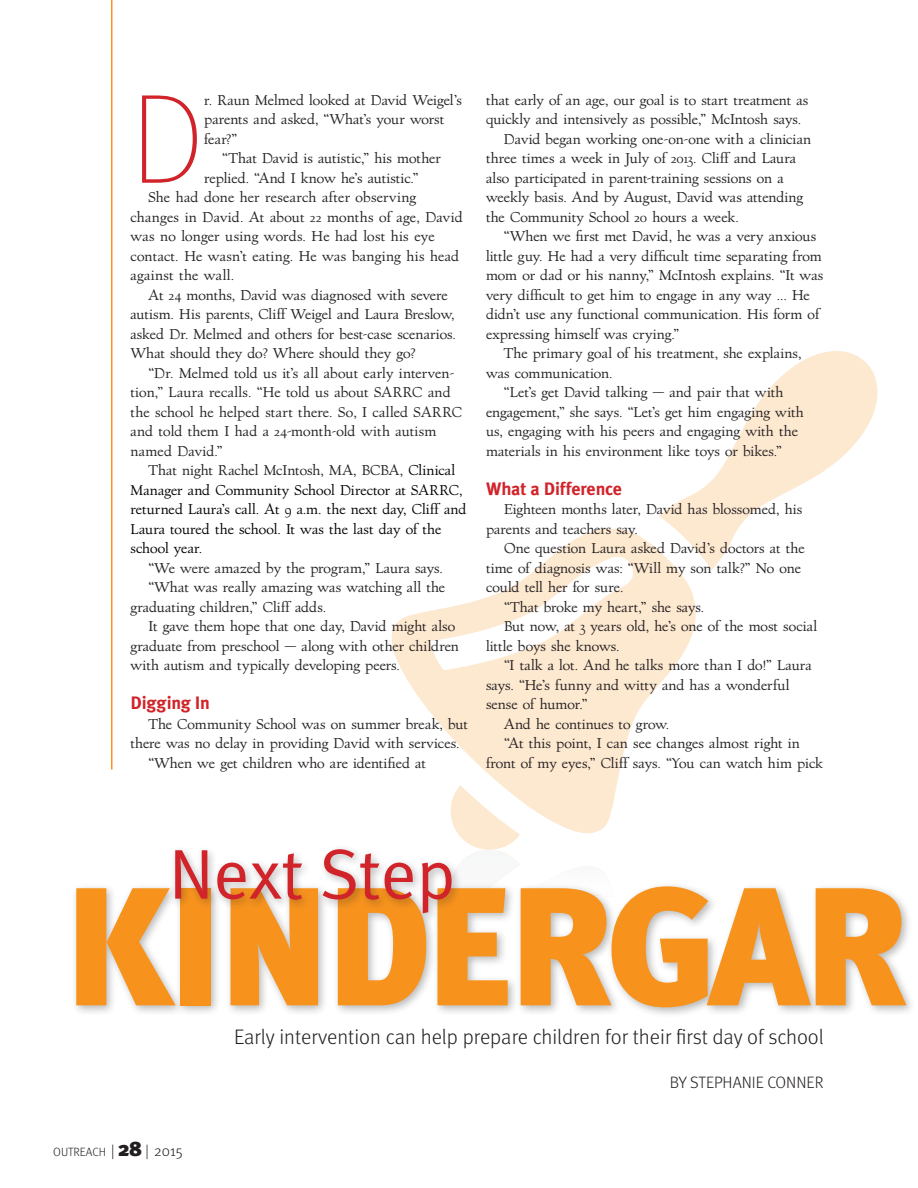
<style>
.page{position:relative;width:918px;height:1188px;background:#fff}
.page>*{position:absolute;margin:0;border:0;box-sizing:border-box;transform-origin:0 0}
.t1{font:900 168px "Meta Plus";letter-spacing:-.04em;color:#f7931d}
.t2{font:100 127.2px "Meta";color:#d1232a}
.t3{font:70.5px "Meta Plus Normal";color:#d1232a}
.t4{font:300 21px "Meta";color:#231f20}
.t5{font:700 18px "Meta Plus";letter-spacing:-.01em;color:#d1232a}
.t6{font:300 16.5px "Meta";color:#231f20}
.t7{font:13.5px/19.5px "Village";letter-spacing:.005em;color:#231f20}
.t8{font:13.5px "Village";letter-spacing:.01em;color:#000}
.t9{font:13.5px "Village";letter-spacing:.025em;color:#231f20}
.t10{font:300 12px "Meta";color:#231f20}
.s1{color:#000}
.s2{font-size:15px}
.s3{font-family:"Meta Plus";font-weight:900;font-size:21px}
</style>
<div class="page">
<svg style="left:549px;top:866px;width:60px;height:14px"></svg>
<svg style="left:659px;top:351px;width:219px;height:219px"></svg>
<svg style="left:458px;top:834px;width:62px;height:47px"></svg>
<svg style="left:392px;top:525px;width:305px;height:309px;fill:#fde8d0"></svg>
<div style="left:71px;top:881px;width:847px;height:137px;background:#231f20;opacity:.32"></div>
<div style="left:170px;top:844px;width:292px;height:80px;background:#231f20;opacity:.32"></div>
<hr style="left:111px;top:0;width:1px;height:770px;background:#f7931d">
<h2 class="t2" style="left:130px;top:66px;width:75px">D</h2>
<p class="t7" style="left:204px;top:91px;width:259px">r. Raun Melmed looked at David Weigel’s</p>
<p class="t7" style="left:204px;top:110px;width:241px">parents and asked, “What’s your worst</p>
<p class="t7" style="left:204px;top:130px;width:34px">fear?”</p>
<p class="t7" style="left:222px;top:149px;width:220px">“That David is autistic,” his mother</p>
<p class="t7" style="left:204px;top:168px;width:216px">replied. “And I know he’s autistic.”</p>
<p class="t7" style="left:148px;top:188px;width:269px">She had done her research after observing</p>
<p class="t7" style="left:130px;top:207px;width:334px">changes in David. At about 22 months of age, David</p>
<p class="t7" style="left:130px;top:227px;width:306px">was no longer using words. He had lost his eye</p>
<p class="t7" style="left:130px;top:246px;width:330px">contact. He wasn’t eating. He was banging his head</p>
<p class="t9" style="left:130px;top:267px;width:105px">against the wall.</p>
<p class="t7" style="left:148px;top:285px;width:301px">At 24 months, David was diagnosed with severe</p>
<p class="t7" style="left:130px;top:305px;width:326px">autism. His parents, Cliff Weigel and Laura Breslow,</p>
<p class="t7" style="left:130px;top:324px;width:327px">asked Dr. Melmed and others for best-case scenarios.</p>
<p class="t7" style="left:130px;top:344px;width:286px">What should they do? Where should they go?</p>
<p class="t7" style="left:148px;top:363px;width:307px">“Dr. Melmed told us it’s all about early interven-</p>
<p class="t7" style="left:130px;top:383px;width:322px">tion,” Laura recalls. “He told us about SARRC and</p>
<p class="t7" style="left:130px;top:402px;width:333px">the school he helped start there. So, I called SARRC</p>
<p class="t7" style="left:130px;top:422px;width:307px">and told them I had a 24-month-old with autism</p>
<p class="t7" style="left:130px;top:441px;width:94px">named David.”</p>
<p class="t7" style="left:148px;top:461px;width:308px">That night Rachel McIntosh, MA, BCBA, <span class="s1">Clinical</span></p>
<p class="t8" style="left:130px;top:482px;width:334px">Manager and Community School Director at SARRC,</p>
<p class="t8" style="left:130px;top:501px;width:337px">returned Laura’s call. At 9 a.m. the next day, Cliff and</p>
<p class="t8" style="left:130px;top:521px;width:312px">Laura toured the school. It was the last day of the</p>
<p class="t8" style="left:130px;top:540px;width:73px">school year.</p>
<p class="t7" style="left:148px;top:558px;width:296px">“We were amazed by the program,” Laura says.</p>
<p class="t7" style="left:148px;top:578px;width:298px">“What was really amazing was watching all the</p>
<p class="t7" style="left:130px;top:597px;width:197px">graduating children,” Cliff adds.</p>
<p class="t7" style="left:148px;top:617px;width:308px">It gave them hope that one day, David might also</p>
<p class="t7" style="left:130px;top:636px;width:330px">graduate from preschool — along with other children</p>
<p class="t7" style="left:130px;top:656px;width:271px">with autism and typically developing peers.</p>
<h3 class="t5" style="left:130px;top:693px;width:81px">Digging In</h3>
<p class="t7" style="left:148px;top:715px;width:321px">The Community School was on summer break, but</p>
<p class="t7" style="left:131px;top:734px;width:331px">there was no delay in providing David with services.</p>
<p class="t7" style="left:148px;top:754px;width:279px">“When we get children who are identified at</p>
<p class="t7" style="left:486px;top:91px;width:324px">that early of an age, our goal is to start treatment as</p>
<p class="t7" style="left:486px;top:110px;width:317px">quickly and intensively as possible,” McIntosh says.</p>
<p class="t7" style="left:504px;top:130px;width:309px">David began working one-on-one with a clinician</p>
<p class="t7" style="left:486px;top:149px;width:312px">three times a week in July of 2013. Cliff and Laura</p>
<p class="t7" style="left:486px;top:168px;width:299px">also participated in parent-training sessions on a</p>
<p class="t7" style="left:486px;top:188px;width:319px">weekly basis. And by August, David was attending</p>
<p class="t7" style="left:486px;top:207px;width:254px">the Community School 20 hours a week.</p>
<p class="t7" style="left:504px;top:227px;width:314px">“When we first met David, he was a very anxious</p>
<p class="t7" style="left:486px;top:246px;width:337px">little guy. He had a very difficult time separating from</p>
<p class="t7" style="left:486px;top:266px;width:339px">mom or dad or his nanny,” McIntosh explains. “It was</p>
<p class="t7" style="left:486px;top:285px;width:325px">very difficult to get him to engage in any way … He</p>
<p class="t7" style="left:486px;top:305px;width:335px">didn’t use any functional communication. His form of</p>
<p class="t7" style="left:486px;top:324px;width:195px">expressing himself was crying.”</p>
<p class="t7" style="left:504px;top:344px;width:299px">The primary goal of his treatment, she explains,</p>
<p class="t7" style="left:486px;top:363px;width:128px">was communication.</p>
<p class="t7" style="left:504px;top:383px;width:281px">“Let’s get David talking — and pair that with</p>
<p class="t7" style="left:486px;top:402px;width:319px">engagement,” she says. “Let’s get him engaging with</p>
<p class="t7" style="left:486px;top:422px;width:313px">us, engaging with his peers and engaging with the</p>
<p class="t7" style="left:486px;top:441px;width:298px">materials in his environment like toys or bikes.”</p>
<h3 class="t5" style="left:486px;top:478px;width:138px">What a Difference</h3>
<p class="t7" style="left:486px;top:500px;width:318px;text-indent:18px">Eighteen months later, David has blossomed, his parents and teachers say.</p>
<p class="t7" style="left:504px;top:539px;width:302px">One question Laura asked David’s doctors at the</p>
<p class="t7" style="left:486px;top:559px;width:317px">time of diagnosis was: “Will my son talk?” No one</p>
<p class="t7" style="left:486px;top:578px;width:139px">could tell her for sure.</p>
<p class="t7" style="left:504px;top:597px;width:202px">“That broke my heart,” she says.</p>
<p class="t7" style="left:504px;top:617px;width:315px">But now, at 3 years old, he’s one of the most social</p>
<p class="t7" style="left:486px;top:636px;width:135px">little boys she knows.</p>
<p class="t7" style="left:504px;top:656px;width:309px">“I talk a lot. And he talks more than I do!” Laura</p>
<p class="t7" style="left:486px;top:675px;width:305px">says. “He’s funny and witty and has a wonderful</p>
<p class="t7" style="left:486px;top:695px;width:103px">sense of humor.”</p>
<p class="t7" style="left:504px;top:714px;width:167px">And he continues to grow.</p>
<p class="t7" style="left:504px;top:734px;width:298px">“At this point, I can see changes almost right in</p>
<p class="t7" style="left:486px;top:753px;width:338px">front of my eyes,” Cliff says. “You can watch him pick</p>
<h3 class="t3" style="left:169px;top:833px;width:288px">Next Step</h3>
<h1 class="t1" style="left:63px;top:849px;width:847px">KINDERGAR</h1>
<h3 class="t4" style="left:234px;top:1025px;width:591px">Early intervention can help prepare children for their first day of school</h3>
<p class="t10" style="left:53px;top:1145px;width:131px">OUTREACH <span class="s2">|</span> <span class="s3">28</span> <span class="s2">| 2015</span></p>
<p class="t6" style="left:670px;top:1073px;width:155px">BY STEPHANIE CONNER</p>
</div>
